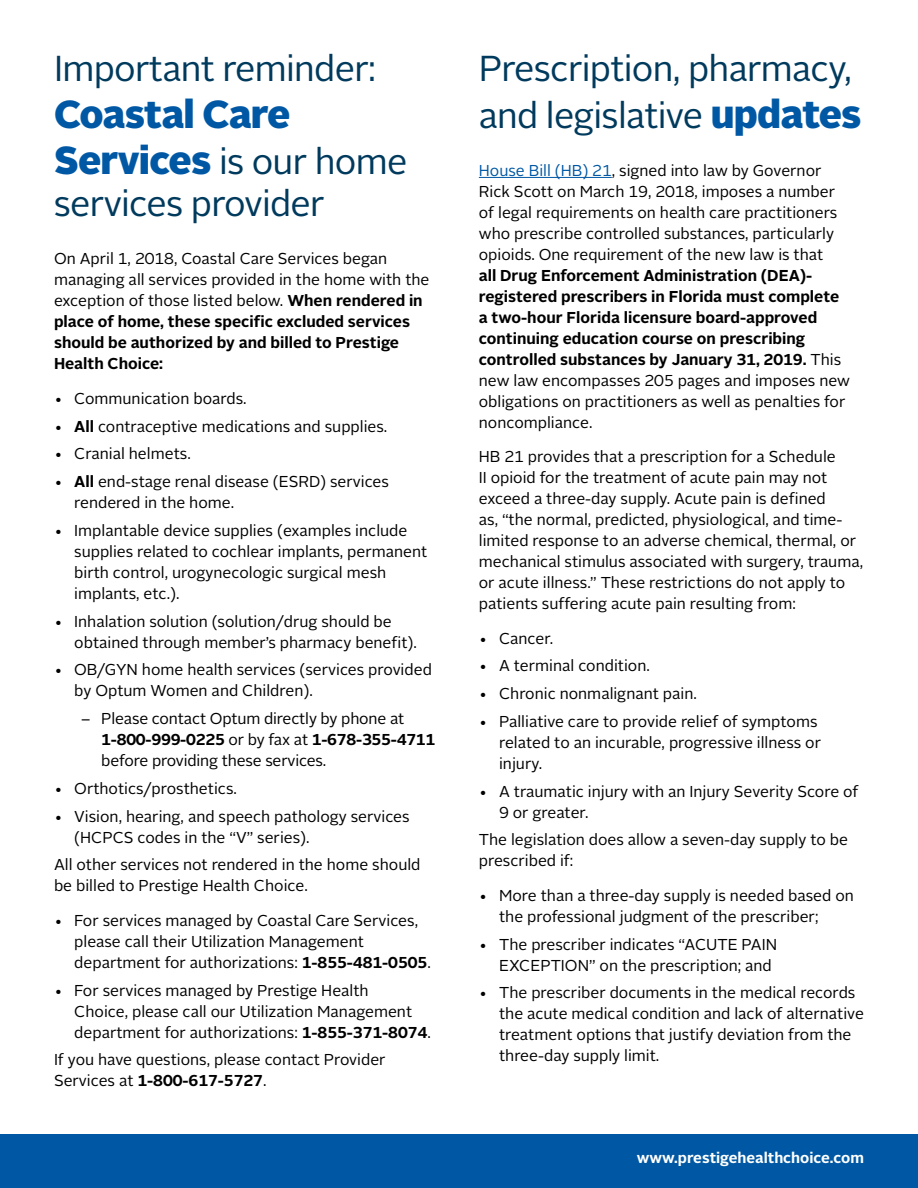
<style>
.page{position:relative;width:918px;height:1188px;background:#fff}
.page>*{position:absolute;margin:0;border:0;box-sizing:border-box;transform-origin:0 0}
.t1{font:900 39px "Alright Sans";letter-spacing:-.025em;color:#0058a4}
.t2{font:36px/42px "Alright Sans";letter-spacing:-.02em;color:#003a5d}
.t3{font:15.75px/21px "Alright Sans";color:#000}
.t4{font:700 15.75px/21px "Alright Sans";color:#000}
.t5{font:700 15px "Alright Sans";color:#fff}
.s1{font-weight:900;font-size:39px;color:#0058a4}
.s2{font-weight:700}
.s3{color:#0058a4}
.s4{font-weight:400}
</style>
<div class="page">
<hr style="left:479px;top:177px;width:133px;height:1px;background:#0058a4">
<div style="left:0;top:1134px;width:918px;height:54px;background:#0058a4"></div>
<h2 class="t2" style="left:54px;top:48px;width:324px">Important reminder:</h2>
<h1 class="t1" style="left:54px;top:86px;width:238px">Coastal Care</h1>
<h2 class="t2" style="left:54px;top:141px;width:355px"><span class="s1">Services</span> is our home services provider</h2>
<p class="t3" style="left:54px;top:249px;width:377px">On April 1, 2018, Coastal Care Services began managing all services provided in the home with the exception of those listed below. <span class="s2">When rendered in place of home, these specific excluded services should be authorized by and billed to Prestige Health Choice:</span></p>
<p class="t3" style="left:54px;top:388px;width:194px">• Communication boards.</p>
<p class="t3" style="left:54px;top:416px;width:335px">• <span class="s2">All</span> contraceptive medications and supplies.</p>
<p class="t3" style="left:54px;top:444px;width:138px">• Cranial helmets.</p>
<p class="t3" style="left:74px;top:471px;width:316px;text-indent:-20px">• <span class="s2">All</span> end-stage renal disease (ESRD) services rendered in the home.</p>
<p class="t3" style="left:74px;top:520px;width:355px;text-indent:-20px">• Implantable device supplies (examples include supplies related to cochlear implants, permanent birth control, urogynecologic surgical mesh implants, etc.).</p>
<p class="t3" style="left:74px;top:611px;width:344px;text-indent:-20px">• Inhalation solution (solution/drug should be obtained through member’s pharmacy benefit).</p>
<p class="t3" style="left:74px;top:660px;width:359px;text-indent:-20px">• OB/GYN home health services (services provided by Optum Women and Children).</p>
<p class="t3" style="left:101px;top:708px;width:336px;text-indent:-20px">– Please contact Optum directly by phone at<br><span class="s2">1-800-999-0225</span> or by fax at <span class="s2">1-678-355-4711 </span>before providing these services.</p>
<p class="t3" style="left:54px;top:778px;width:184px">• Orthotics/prosthetics.</p>
<p class="t3" style="left:74px;top:806px;width:337px;text-indent:-20px">• Vision, hearing, and speech pathology services (HCPCS codes in the “V” series).</p>
<p class="t3" style="left:54px;top:855px;width:368px">All other services not rendered in the home should be billed to Prestige Health Choice.</p>
<p class="t3" style="left:74px;top:910px;width:358px;text-indent:-20px">• For services managed by Coastal Care Services, please call their Utilization Management department for authorizations: <span class="s2">1-855-481-0505</span>.</p>
<p class="t3" style="left:74px;top:980px;width:358px;text-indent:-20px">• For services managed by Prestige Health<br>Choice, please call our Utilization Management department for authorizations: <span class="s2">1-855-371-8074</span>.</p>
<p class="t3" style="left:54px;top:1050px;width:333px">If you have questions, please contact Provider<br>Services at <span class="s2">1-800-617-5727</span>.</p>
<h2 class="t2" style="left:479px;top:46px;width:384px;line-height:46.5px">Prescription, pharmacy, and legislative <span class="s1">updates</span></h2>
<p class="t3" style="left:479px;top:160px;width:360px"><span class="s3">House Bill (HB) 21</span>, signed into law by Governor Rick Scott on March 19, 2018, imposes a number of legal requirements on health care practitioners who prescribe controlled substances, particularly opioids. One requirement of the new law is that</p>
<p class="t4" style="left:479px;top:265px;width:373px">all Drug Enforcement Administration (DEA)- registered prescribers in Florida must complete a two-hour Florida licensure board-approved continuing education course on prescribing controlled substances by January 31, 2019. <span class="s4">This new law encompasses 205 pages and imposes new obligations on practitioners as well as penalties for noncompliance.</span></p>
<p class="t3" style="left:479px;top:447px;width:386px">HB 21 provides that a prescription for a Schedule<br>II opioid for the treatment of acute pain may not exceed a three-day supply. Acute pain is defined<br>as, “the normal, predicted, physiological, and time&shy;limited response to an adverse chemical, thermal, or mechanical stimulus associated with surgery, trauma, or acute illness.” These restrictions do not apply to patients suffering acute pain resulting from:</p>
<p class="t3" style="left:479px;top:628px;width:76px">• Cancer.</p>
<p class="t3" style="left:479px;top:656px;width:172px">• A terminal condition.</p>
<p class="t3" style="left:479px;top:684px;width:220px">• Chronic nonmalignant pain.</p>
<p class="t3" style="left:499px;top:711px;width:324px;text-indent:-20px">• Palliative care to provide relief of symptoms related to an incurable, progressive illness or injury.</p>
<p class="t3" style="left:499px;top:781px;width:361px;text-indent:-20px">• A traumatic injury with an Injury Severity Score of<br>9 or greater.</p>
<p class="t3" style="left:479px;top:830px;width:371px">The legislation does allow a seven-day supply to be prescribed if:</p>
<p class="t3" style="left:499px;top:885px;width:356px;text-indent:-20px">• More than a three-day supply is needed based on the professional judgment of the prescriber;</p>
<p class="t3" style="left:499px;top:934px;width:280px;text-indent:-20px">• The prescriber indicates “ACUTE PAIN<br>EXCEPTION” on the prescription; and</p>
<p class="t3" style="left:499px;top:983px;width:366px;text-indent:-20px">• The prescriber documents in the medical records the acute medical condition and lack of alternative treatment options that justify deviation from the three-day supply limit.</p>
<p class="t5" style="left:637px;top:1148px;width:229px">www.prestigehealthchoice.com</p>
</div>
